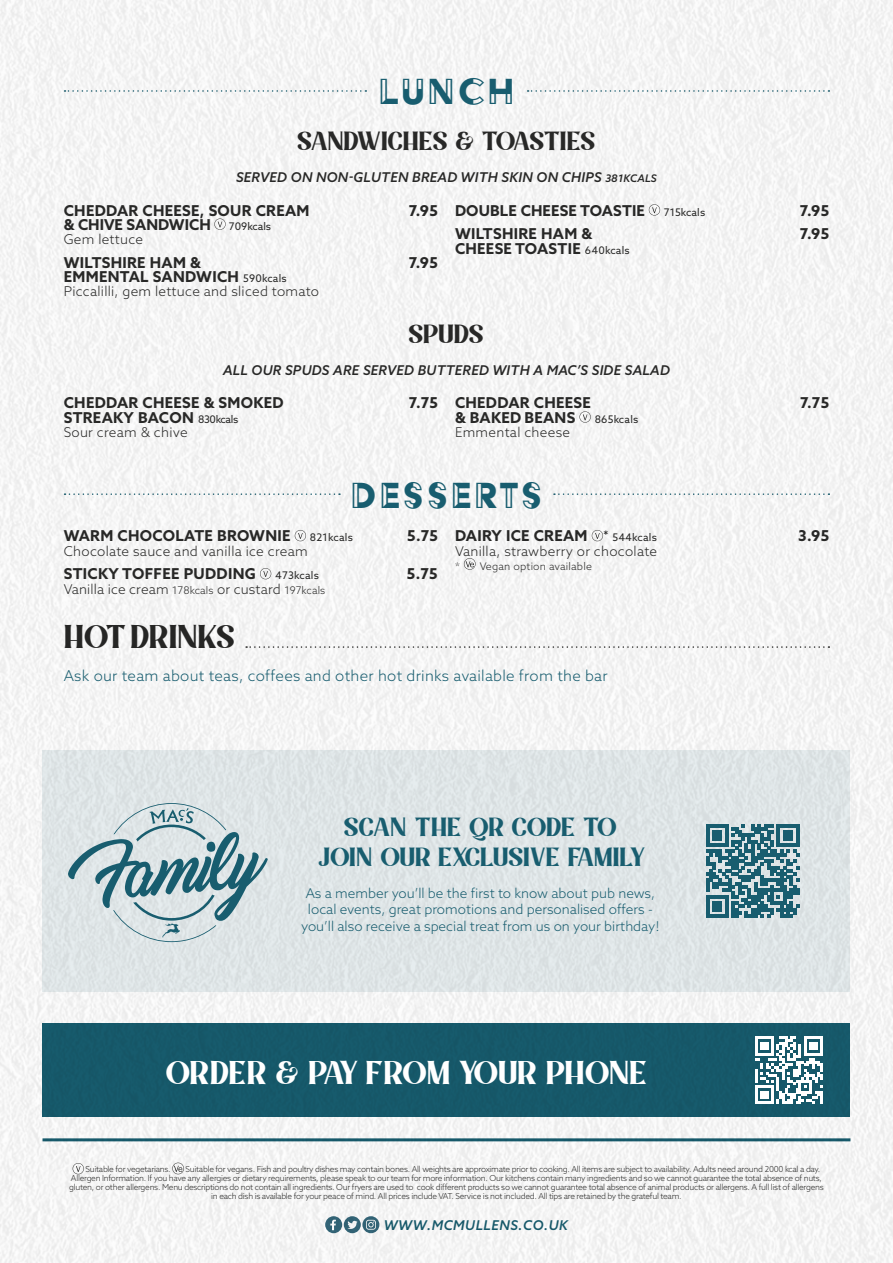
<style>
.page{position:relative;width:893px;height:1263px;background:#f4f4f4}
.page>*{position:absolute;margin:0;border:0;box-sizing:border-box;transform-origin:0 0}
.t1{font:42px "Acier BAT Text Noir";letter-spacing:.07em;color:#185d6f}
.t2{font:30px "Mount Hills";letter-spacing:.02em;color:#fff}
.t3{font:30px "Mount Hills";letter-spacing:.02em;color:#282827}
.t4{font:24px/30px "Mount Hills";letter-spacing:.02em;color:#185d6f;text-align:center}
.t5{font:24px "Mount Hills";letter-spacing:.02em;color:#282827}
.t6{font:700 15px "Azo Sans";letter-spacing:.02em;color:#282827}
.t7{font:300 15px "Azo Sans";letter-spacing:.02em;color:#185d6f}
.t8{font:700 15px "Azo Sans";color:#282827}
.t9{font:300 13.5px "Azo Sans";letter-spacing:.02em;color:#282827}
.t10{font:300 13.5px/16.2px "Azo Sans";color:#185d6f;text-align:center}
.t11{font:italic 500 13.5px "Azo Sans";letter-spacing:.02em;color:#282827}
.t12{font:italic 500 13.5px "Azo Sans";letter-spacing:.04em;color:#185d6f}
.t13{font:10.5px "Azo Sans";letter-spacing:.02em;color:#282827}
.t14{font:300 10.5px "Azo Sans";letter-spacing:.02em;color:#282827}
.t15{font:300 8.25px "Azo Sans";letter-spacing:-.03em;color:#282827}
.s1{font-size:10.5px}
.s2{font-weight:400;font-size:10.5px}
.s3{font-family:"Brandon Grotesque";font-weight:400}
</style>
<div class="page">
<hr style="left:43px;top:1138px;width:807px;height:3px;background:#185d6f">
<svg style="left:73px;top:1163px;width:11px;height:11px"></svg>
<svg style="left:172px;top:1162px;width:12px;height:12px"></svg>
<svg style="left:325px;top:1216px;width:54px;height:17px"></svg>
<svg style="left:295px;top:530px;width:11px;height:11px"></svg>
<svg style="left:260px;top:568px;width:11px;height:11px"></svg>
<svg style="left:592px;top:530px;width:11px;height:11px"></svg>
<svg style="left:464px;top:558px;width:12px;height:12px"></svg>
<svg style="left:214px;top:218px;width:12px;height:12px"></svg>
<svg style="left:649px;top:204px;width:11px;height:12px"></svg>
<svg style="left:65px;top:90px;width:301px;height:2px"></svg>
<svg style="left:65px;top:493px;width:275px;height:2px"></svg>
<svg style="left:528px;top:90px;width:301px;height:2px"></svg>
<svg style="left:554px;top:493px;width:275px;height:2px"></svg>
<svg style="left:579px;top:411px;width:12px;height:12px"></svg>
<div style="left:43px;top:750px;width:807px;height:242px;background:#dee5e6"></div>
<svg style="left:68px;top:803px;width:200px;height:139px"></svg>
<svg style="left:706px;top:824px;width:93px;height:93px"></svg>
<div style="left:43px;top:1023px;width:807px;height:94px;background:#185d6f"></div>
<svg style="left:755px;top:1036px;width:68px;height:68px"></svg>
<svg style="left:246px;top:646px;width:583px;height:2px"></svg>
<h1 class="t1" style="left:379px;top:69px;width:137px">LUNCH</h1>
<h3 class="t5" style="left:298px;top:125px;width:299px">SANDW ICHES &amp; TOAST IES</h3>
<h3 class="t11" style="left:236px;top:169px;width:422px">SERVED ON NON-GLUTEN BREAD WITH SKIN ON CHIPS <span class="s1">381KCALS</span></h3>
<h3 class="t6" style="left:64px;top:200px;width:247px">CHEDDAR CHEESE, SOUR CREAM</h3>
<h3 class="t6" style="left:409px;top:200px;width:31px">7.95</h3>
<h3 class="t8" style="left:64px;top:214px;width:209px">&amp; CHIVE SANDWICH <span class="s2">709kcals</span></h3>
<h3 class="t9" style="left:64px;top:230px;width:81px">Gem lettuce</h3>
<h3 class="t6" style="left:64px;top:253px;width:139px">WILTSHIRE HAM &amp;</h3>
<h3 class="t6" style="left:409px;top:253px;width:31px">7.95</h3>
<h3 class="t6" style="left:64px;top:267px;width:225px">EMMENTAL SANDWICH <span class="s2">590kcals</span></h3>
<h3 class="t9" style="left:64px;top:283px;width:257px">Piccalilli, gem lettuce and sliced tomato</h3>
<h3 class="t6" style="left:455px;top:200px;width:191px">DOUBLE CHEESE TOASTIE</h3>
<p class="t13" style="left:664px;top:205px;width:43px">715kcals</p>
<h3 class="t6" style="left:800px;top:200px;width:31px">7.95</h3>
<h3 class="t6" style="left:455px;top:224px;width:139px">WILTSHIRE HAM &amp;</h3>
<h3 class="t6" style="left:800px;top:224px;width:31px">7.95</h3>
<h3 class="t6" style="left:455px;top:238px;width:176px">CHEESE TOASTIE <span class="s2">640kcals</span></h3>
<h3 class="t5" style="left:409px;top:318px;width:76px">SPUDS</h3>
<h3 class="t11" style="left:223px;top:362px;width:448px">ALL OUR SPUDS ARE SERVED BUTTERED WITH A MAC’S SIDE SALAD</h3>
<h3 class="t6" style="left:64px;top:393px;width:222px">CHEDDAR CHEESE &amp; SMOKED</h3>
<h3 class="t6" style="left:409px;top:393px;width:31px">7.75</h3>
<h3 class="t6" style="left:64px;top:407px;width:176px">STREAKY BACON <span class="s2">830kcals</span></h3>
<h3 class="t9" style="left:64px;top:423px;width:125px">Sour cream &amp; chive</h3>
<h3 class="t6" style="left:455px;top:393px;width:137px">CHEDDAR CHEESE</h3>
<h3 class="t6" style="left:800px;top:393px;width:31px">7.75</h3>
<h3 class="t6" style="left:455px;top:407px;width:122px">&amp; BAKED BEANS</h3>
<p class="t13" style="left:595px;top:412px;width:45px">865kcals</p>
<h3 class="t9" style="left:455px;top:423px;width:117px">Emmental cheese</h3>
<h1 class="t1" style="left:351px;top:473px;width:193px">DESSERTS</h1>
<h3 class="t6" style="left:64px;top:526px;width:228px">WARM CHOCOLATE BROWNIE</h3>
<p class="t13" style="left:310px;top:531px;width:44px">821kcals</p>
<h3 class="t6" style="left:407px;top:526px;width:32px">5.75</h3>
<h3 class="t9" style="left:64px;top:542px;width:246px">Chocolate sauce and vanilla ice cream</h3>
<h3 class="t6" style="left:64px;top:564px;width:194px">STICKY TOFFEE PUDDING</h3>
<p class="t13" style="left:275px;top:569px;width:45px">473kcals</p>
<h3 class="t6" style="left:407px;top:564px;width:32px">5.75</h3>
<h3 class="t9" style="left:64px;top:580px;width:263px">Vanilla ice cream <span class="s1">178kcals</span> or custard <span class="s1">197kcals</span></h3>
<h3 class="t6" style="left:455px;top:526px;width:203px">DAIRY ICE CREAM <span class="s3">*</span> <span class="s2">544kcals</span></h3>
<h3 class="t6" style="left:798px;top:526px;width:32px">3.95</h3>
<h3 class="t9" style="left:455px;top:542px;width:204px">Vanilla, strawberry or chocolate</h3>
<p class="t14" style="left:455px;top:559px;width:138px">* Vegan option available</p>
<h2 class="t3" style="left:65px;top:616px;width:171px">HOT DRINKS</h2>
<h3 class="t7" style="left:64px;top:666px;width:545px">Ask our team about teas, coffees and other hot drinks available from the bar</h3>
<h3 class="t4" style="left:319px;top:814px;width:324px">SCAN T HE QR CODE TO<br>JOIN OUR EXCLUSIVE FAMILY</h3>
<h3 class="t10" style="left:301px;top:885px;width:360px">As a member you’ll be the first to know about pub news, local events, great promotions and personalised offers - you’ll also receive a special treat from us on your birthday!</h3>
<h2 class="t2" style="left:166px;top:1052px;width:482px">ORDER &amp; PAY F ROM YOUR PHONE</h2>
<p class="t15" style="left:85px;top:1164px;width:87px">Suitable for vegetarians.</p>
<p class="t15" style="left:185px;top:1164px;width:636px">Suitable for vegans. Fish and poultry dishes may contain bones. All weights are approximate prior to cooking. All items are subject to availability. Adults need around 2000 kcal a day.</p>
<p class="t15" style="left:71px;top:1173px;width:752px">Allergen Information. If you have any allergies or dietary requirements, please speak to our team for more information. Our kitchens contain many ingredients and so we cannot guarantee the total absence of nuts,</p>
<p class="t15" style="left:69px;top:1182px;width:756px">gluten, or other allergens. Menu descriptions do not contain all ingredients. Our fryers are used to cook different products so we cannot guarantee total absence of animal products or allergens. A full list of allergens</p>
<p class="t15" style="left:211px;top:1191px;width:472px">in each dish is available for your peace of mind. All prices include VAT. Service is not included. All tips are retained by the grateful team.</p>
<h3 class="t12" style="left:384px;top:1216px;width:186px">WWW.MCMULLENS.CO.UK</h3>
</div>
